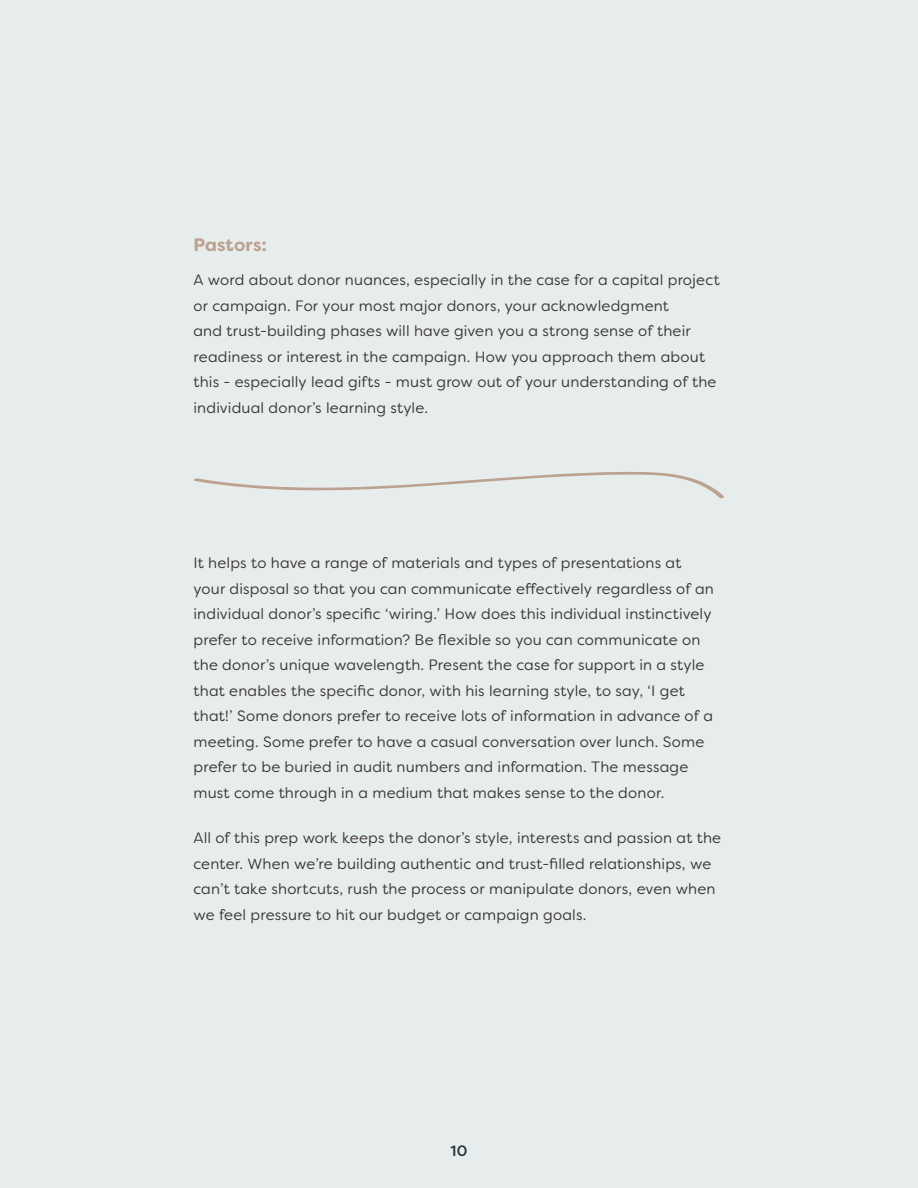
<style>
.page{position:relative;width:918px;height:1188px;background:#e7eded}
.page>*{position:absolute;margin:0;border:0;box-sizing:border-box;transform-origin:0 0}
.t1{font:700 18px "Filson Soft";letter-spacing:.01em;color:#bca190}
.t2{font:15px/25.5px "Filson Soft";letter-spacing:.01em;color:#3b3732}
.t3{font:500 15px "Filson Soft";color:#293541}
</style>
<div class="page">
<svg style="left:194px;top:471px;width:530px;height:28px"></svg>
<p class="t1" style="left:194px;top:233px;width:75px">Pastors:</p>
<p class="t2" style="left:193px;top:267px;width:528px">A word about donor nuances, especially in the case for a capital project or campaign. For your most major donors, your acknowledgment<br>and trust-building phases will have given you a strong sense of their readiness or interest in the campaign. How you approach them about this - especially lead gifts - must grow out of your understanding of the individual donor’s learning style.</p>
<p class="t2" style="left:193px;top:550px;width:522px">It helps to have a range of materials and types of presentations at your disposal so that you can communicate effectively regardless of an individual donor’s specific ‘wiring.’ How does this individual instinctively prefer to receive information? Be flexible so you can communicate on the donor’s unique wavelength. Present the case for support in a style that enables the specific donor, with his learning style, to say, ‘I get that!’ Some donors prefer to receive lots of information in advance of a meeting. Some prefer to have a casual conversation over lunch. Some prefer to be buried in audit numbers and information. The message must come through in a medium that makes sense to the donor.</p>
<p class="t2" style="left:193px;top:825px;width:529px">All of this prep work keeps the donor’s style, interests and passion at the center. When we’re building authentic and trust-filled relationships, we can’t take shortcuts, rush the process or manipulate donors, even when we feel pressure to hit our budget or campaign goals.</p>
<p class="t3" style="left:451px;top:1141px;width:18px">10</p>
</div>
